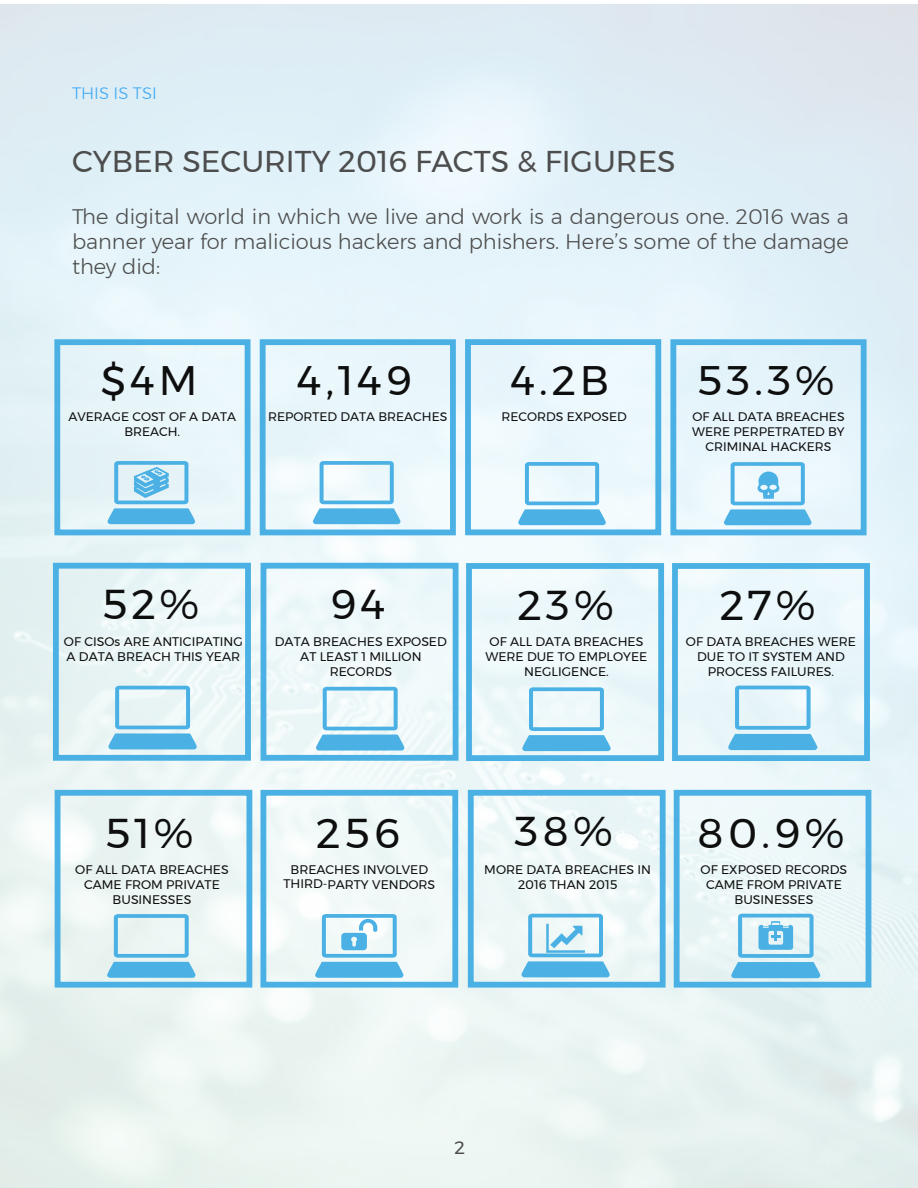
<style>
.page{position:relative;width:918px;height:1188px;background:#fff}
.page>*{position:absolute;margin:0;border:0;box-sizing:border-box;transform-origin:0 0}
.t1{font:41.55px "Montserrat";letter-spacing:.1em;color:#0e0e0e}
.t2{font:41.1px "Montserrat";letter-spacing:.1em;color:#0e0e0e}
.t3{font:30px "Montserrat";color:#4d4d4d}
.t4{font:300 21px/25.2px "Montserrat";color:#4d4d4d;text-align:justify}
.t5{font:18px "Montserrat";color:#4d4d4d}
.t6{font:300 16.5px "Montserrat";color:#3fa9f5}
.t7{font:12.45px/15px "Montserrat";color:#0e0e0e;text-align:center}
.t8{font:12.3px/14.9px "Montserrat";color:#0e0e0e;text-align:center}
</style>
<div class="page">
<div style="left:468px;top:790px;width:198px;height:198px;border:6px solid #4bb1e4"></div>
<svg style="left:521px;top:914px;width:89px;height:63px"></svg>
<div style="left:674px;top:790px;width:197px;height:198px;border:6px solid #4bb1e4"></div>
<svg style="left:731px;top:914px;width:89px;height:64px;background:#99d2ec"></svg>
<div style="left:260px;top:790px;width:198px;height:198px;border:6px solid #4bb1e4"></div>
<svg style="left:315px;top:914px;width:88px;height:64px"></svg>
<div style="left:55px;top:790px;width:197px;height:198px;border:6px solid #4bb1e4"></div>
<svg style="left:107px;top:914px;width:88px;height:64px;background:#addaec"></svg>
<div style="left:670px;top:339px;width:197px;height:196px;border:6px solid #4bb1e4"></div>
<svg style="left:724px;top:462px;width:88px;height:63px"></svg>
<div style="left:54px;top:339px;width:197px;height:196px;border:6px solid #4bb1e4"></div>
<svg style="left:108px;top:461px;width:87px;height:63px;background:#98d2ed"></svg>
<div style="left:260px;top:339px;width:196px;height:196px;border:6px solid #4bb1e4"></div>
<svg style="left:313px;top:461px;width:87px;height:63px"></svg>
<div style="left:465px;top:339px;width:196px;height:196px;border:6px solid #4bb1e4"></div>
<svg style="left:518px;top:462px;width:88px;height:63px"></svg>
<div style="left:672px;top:563px;width:198px;height:198px;border:6px solid #4bb1e4"></div>
<svg style="left:728px;top:686px;width:89px;height:64px;background:#acdbf1"></svg>
<div style="left:466px;top:563px;width:198px;height:198px;border:6px solid #4bb1e4"></div>
<svg style="left:522px;top:687px;width:89px;height:64px"></svg>
<div style="left:53px;top:563px;width:198px;height:198px;border:6px solid #4bb1e4"></div>
<svg style="left:108px;top:686px;width:89px;height:63px"></svg>
<div style="left:261px;top:563px;width:198px;height:198px;border:6px solid #4bb1e4"></div>
<svg style="left:316px;top:687px;width:88px;height:64px"></svg>
<h3 class="t6" style="left:72px;top:81px;width:86px">THIS IS TSI</h3>
<h3 class="t3" style="left:72px;top:138px;width:605px">CYBER SECURITY 2016 FACTS &amp; FIGURES</h3>
<h3 class="t4" style="left:72px;top:204px;width:779px">The digital world in which we live and work is a dangerous one. 2016 was a banner year for malicious hackers and phishers. Here’s some of the damage they did:</h3>
<h2 class="t2" style="left:101px;top:349px;width:98px">$4M</h2>
<p class="t8" style="left:69px;top:410px;width:169px">AVERAGE COST OF A DATA<br>BREACH.</p>
<h2 class="t2" style="left:297px;top:349px;width:116px">4,149</h2>
<p class="t8" style="left:268px;top:410px;width:181px">REPORTED DATA BREACHES</p>
<h2 class="t2" style="left:511px;top:349px;width:100px">4.2B</h2>
<p class="t8" style="left:502px;top:410px;width:127px">RECORDS EXPOSED</p>
<h2 class="t2" style="left:697px;top:349px;width:139px">53.3%</h2>
<p class="t8" style="left:692px;top:410px;width:154px">OF ALL DATA BREACHES<br>WERE PERPETRATED BY<br>CRIMINAL HACKERS</p>
<h1 class="t1" style="left:102px;top:573px;width:99px">52%</h1>
<p class="t7" style="left:64px;top:634px;width:180px;text-align:left">OF CISOs ARE ANTICIPATING<br>A DATA BREACH THIS YEAR</p>
<h1 class="t1" style="left:330px;top:573px;width:57px">94</h1>
<p class="t7" style="left:275px;top:634px;width:173px">DATA BREACHES EXPOSED<br>AT LEAST 1 MILLION<br>RECORDS</p>
<h1 class="t1" style="left:517px;top:573px;width:98px">23%</h1>
<p class="t7" style="left:485px;top:634px;width:163px">OF ALL DATA BREACHES<br>WERE DUE TO EMPLOYEE<br>NEGLIGENCE.</p>
<h1 class="t1" style="left:720px;top:573px;width:97px">27%</h1>
<p class="t7" style="left:686px;top:634px;width:172px">OF DATA BREACHES WERE<br>DUE TO IT SYSTEM AND<br>PROCESS FAILURES.</p>
<h1 class="t1" style="left:105px;top:801px;width:90px">51%</h1>
<p class="t7" style="left:75px;top:862px;width:155px">OF ALL DATA BREACHES<br>CAME FROM PRIVATE<br>BUSINESSES</p>
<h1 class="t1" style="left:316px;top:801px;width:86px">256</h1>
<p class="t7" style="left:284px;top:862px;width:153px">BREACHES INVOLVED<br>THIRD-PARTY VENDORS</p>
<h1 class="t1" style="left:514px;top:800px;width:100px">38%</h1>
<p class="t7" style="left:484px;top:862px;width:168px">MORE DATA BREACHES IN<br>2016 THAN 2015</p>
<h1 class="t1" style="left:697px;top:801px;width:149px">80.9%</h1>
<p class="t7" style="left:701px;top:862px;width:148px">OF EXPOSED RECORDS<br>CAME FROM PRIVATE<br>BUSINESSES</p>
<h3 class="t5" style="left:454px;top:1133px;width:12px">2</h3>
</div>
